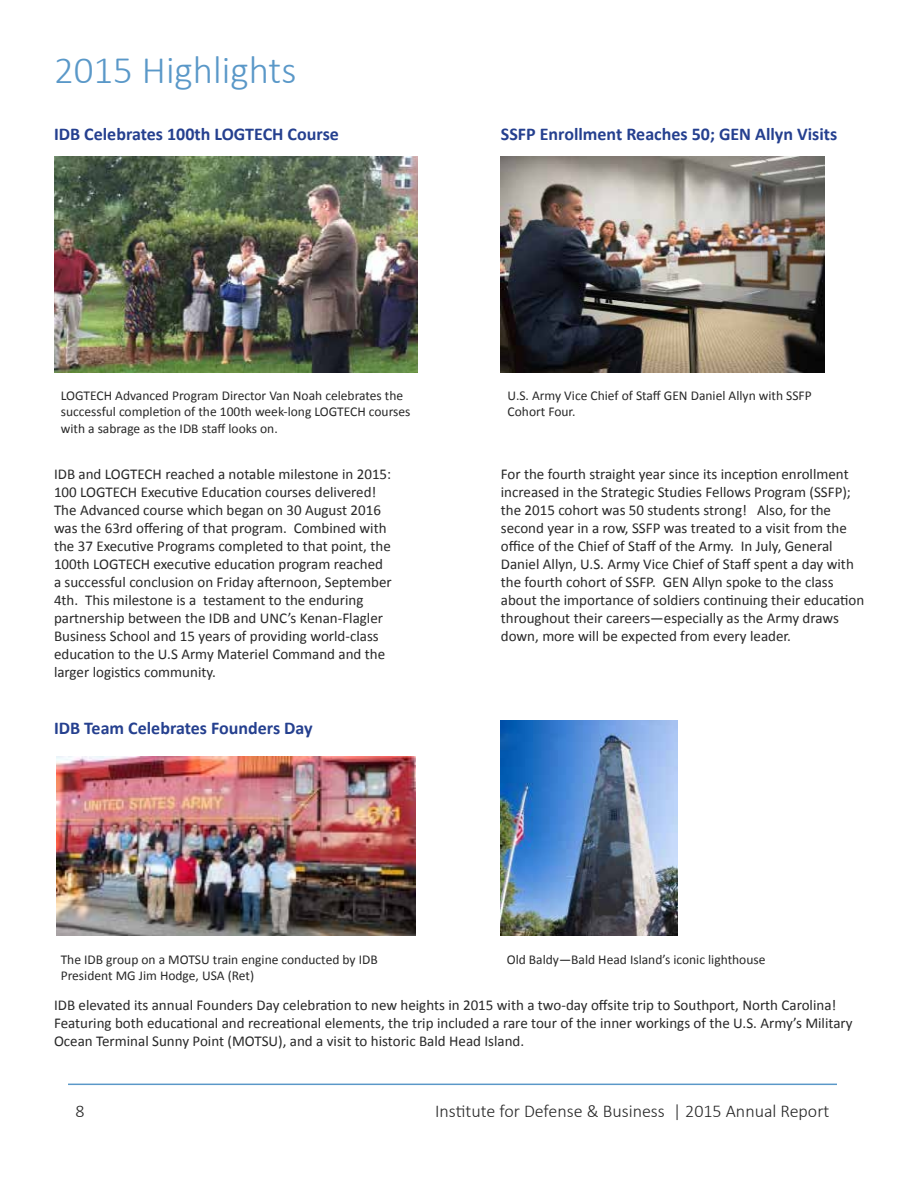
<style>
.page{position:relative;width:918px;height:1188px;background:#fff}
.page>*{position:absolute;margin:0;border:0;box-sizing:border-box;transform-origin:0 0}
.t1{font:300 39px "Calibri";color:#5a98c8}
.t2{font:700 18px "Calibri";color:#25408f}
.t3{font:300 18px "Calibri";color:#282828}
.t4{font:15px/18px "Calibri";color:#282828}
.t5{font:13.5px/16.2px "Calibri";color:#282828}
</style>
<div class="page">
<hr style="left:68px;top:1084px;width:769px;height:1px;background:#5a98c8">
<img style="left:54px;top:156px;width:364px;height:217px">
<img style="left:500px;top:156px;width:325px;height:217px">
<img style="left:57px;top:756px;width:358px;height:180px">
<img style="left:501px;top:720px;width:176px;height:216px">
<h1 class="t1" style="left:54px;top:46px;width:244px">2015 Highlights</h1>
<p class="t2" style="left:54px;top:122px;width:286px">IDB Celebrates 100th LOGTECH Course</p>
<p class="t2" style="left:501px;top:122px;width:338px">SSFP Enrollment Reaches 50; GEN Allyn Visits</p>
<p class="t5" style="left:61px;top:388px;width:351px">LOGTECH Advanced Program Director Van Noah celebrates the successful completion of the 100th week-long LOGTECH courses with a sabrage as the IDB staff looks on.</p>
<p class="t4" style="left:54px;top:465px;width:339px">IDB and LOGTECH reached a notable milestone in 2015:<br>100 LOGTECH Executive Education courses delivered!<br>The Advanced course which began on 30 August 2016 was the 63rd offering of that program. Combined with the 37 Executive Programs completed to that point, the 100th LOGTECH executive education program reached a successful conclusion on Friday afternoon, September 4th. This milestone is a testament to the enduring partnership between the IDB and UNC’s Kenan-Flagler Business School and 15 years of providing world-class education to the U.S Army Materiel Command and the larger logistics community.</p>
<p class="t2" style="left:54px;top:716px;width:260px">IDB Team Celebrates Founders Day</p>
<p class="t5" style="left:508px;top:388px;width:306px">U.S. Army Vice Chief of Staff GEN Daniel Allyn with SSFP<br>Cohort Four.</p>
<p class="t4" style="left:501px;top:465px;width:365px">For the fourth straight year since its inception enrollment increased in the Strategic Studies Fellows Program (SSFP); the 2015 cohort was 50 students strong! Also, for the second year in a row, SSFP was treated to a visit from the office of the Chief of Staff of the Army. In July, General Daniel Allyn, U.S. Army Vice Chief of Staff spent a day with the fourth cohort of SSFP. GEN Allyn spoke to the class about the importance of soldiers continuing their education throughout their careers—especially as the Army draws down, more will be expected from every leader.</p>
<p class="t5" style="left:61px;top:952px;width:319px">The IDB group on a MOTSU train engine conducted by IDB<br>President MG Jim Hodge, USA (Ret)</p>
<p class="t5" style="left:507px;top:952px;width:260px">Old Baldy—Bald Head Island’s iconic lighthouse</p>
<p class="t4" style="left:54px;top:996px;width:800px">IDB elevated its annual Founders Day celebration to new heights in 2015 with a two-day offsite trip to Southport, North Carolina!<br>Featuring both educational and recreational elements, the trip included a rare tour of the inner workings of the U.S. Army’s Military<br>Ocean Terminal Sunny Point (MOTSU), and a visit to historic Bald Head Island.</p>
<p class="t3" style="left:76px;top:1099px;width:11px">8</p>
<p class="t3" style="left:435px;top:1099px;width:396px">Institute for Defense &amp; Business | 2015 Annual Report</p>
</div>
